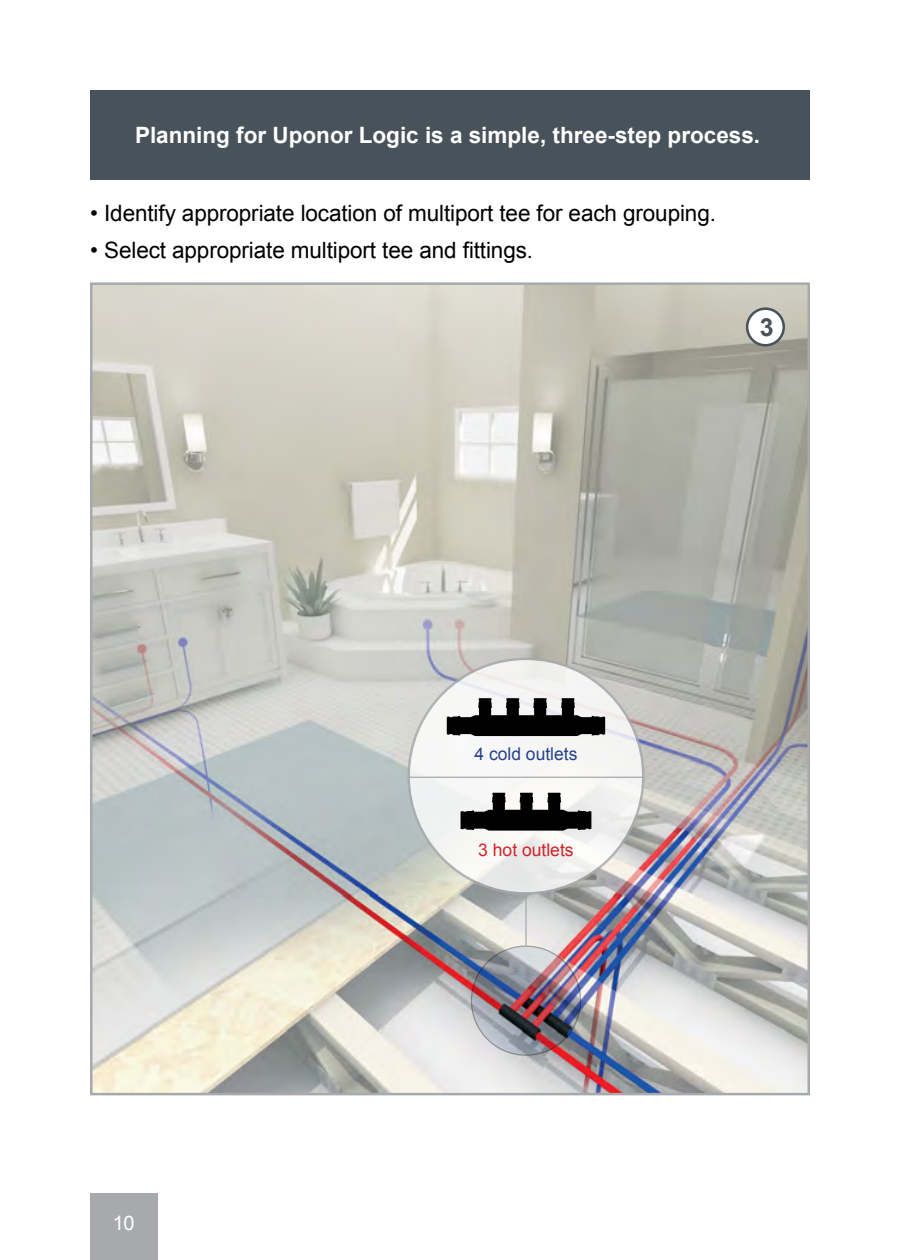
<style>
.page{position:relative;width:900px;height:1260px;background:#fff}
.page>*{position:absolute;margin:0;border:0;box-sizing:border-box;transform-origin:0 0}
.t1{font:700 25px "Arial";color:#48525a}
.t2{font:22.5px "Arial";letter-spacing:-.005em;color:#000}
.t3{font:700 22.5px "Arial";color:#fff}
.t4{font:20px "Arial";color:#fff}
.t5{font:17.5px "Arial";color:#25408f}
.t6{font:17.5px "Arial";color:#d2232a}
</style>
<div class="page">
<div style="left:90px;top:1193px;width:68px;height:67px;background:#a7a9ac"></div>
<img style="left:93px;top:285px;width:714px;height:807px">
<img style="left:471px;top:946px;width:109px;height:109px;border-radius:50%">
<hr style="left:525px;top:894px;width:2px;height:52px;background:#a7a9ac">
<svg style="left:409px;top:659px;width:234px;height:234px;fill:#f5f5f4"></svg>
<hr style="left:409px;top:777px;width:234px;height:1px;background:#a7a9ac">
<svg style="left:447px;top:698px;width:158px;height:38px"></svg>
<svg style="left:461px;top:793px;width:130px;height:38px"></svg>
<div style="left:747px;top:309px;width:37px;height:36px;background:#fff;border-radius:50%"></div>
<div style="left:746px;top:307px;width:39px;height:40px;border:2px solid #48525a;border-radius:50%"></div>
<div style="left:90px;top:90px;width:720px;height:90px;background:#48525a"></div>
<p class="t3" style="left:135px;top:120px;width:627px">Planning for Uponor Logic is a simple, three-step process.</p>
<p class="t2" style="left:90px;top:198px;width:628px">• Identify appropriate location of multiport tee for each grouping.</p>
<p class="t2" style="left:90px;top:236px;width:445px">• Select appropriate multiport tee and fittings.</p>
<p class="t1" style="left:760px;top:311px;width:15px">3</p>
<p class="t4" style="left:113px;top:1210px;width:24px">10</p>
<p class="t5" style="left:474px;top:743px;width:105px">4 cold outlets</p>
<p class="t6" style="left:478px;top:839px;width:97px">3 hot outlets</p>
</div>
